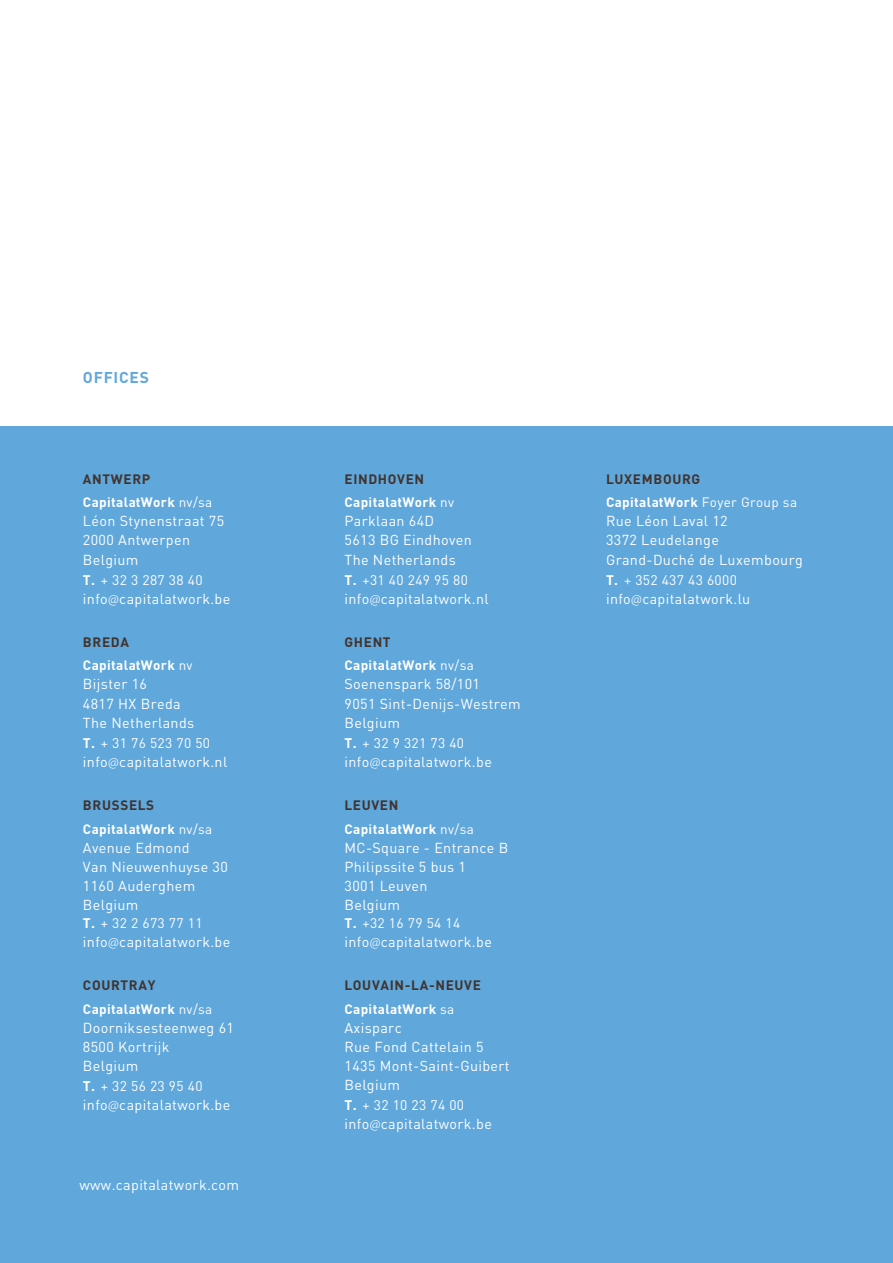
<style>
.page{position:relative;width:893px;height:1263px;background:#fff}
.page>*{position:absolute;margin:0;border:0;box-sizing:border-box;transform-origin:0 0}
.t1{font:700 15.6px "DIN";letter-spacing:.05em;color:#60a7db}
.t2{font:14.25px/19px "DIN";letter-spacing:.025em;color:#fff}
.t3{font:13.8px "DIN";letter-spacing:.025em;color:#fff}
.t4{font:700 13.5px/23.4px "DIN";letter-spacing:.025em;color:#fff}
.t5{font:700 13.5px/23.4px "DIN";letter-spacing:.035em;color:#42332d}
.s1{color:#42332d}
.s2{font-weight:400}
.s3{font-weight:700}
.s4{font-family:"Myriad Pro";font-weight:300;font-size:15px}
.s5{color:#fff}
.s6{font-weight:400;color:#fff}
</style>
<div class="page">
<div style="left:0;top:426px;width:893px;height:837px;background:#60a7db"></div>
<p class="t1" style="left:83px;top:367px;width:67px">OFFICES</p>
<p class="t4" style="left:83px;top:467px;width:131px"><span class="s1">ANTWERP<br></span>CapitalatWork <span class="s2">nv/sa</span></p>
<p class="t2" style="left:83px;top:511px;width:143px">Léon Stynenstraat 75<br>2000 Antwerpen<br>Belgium</p>
<p class="t3" style="left:83px;top:571px;width:121px"><span class="s3">T.</span> + 32 3 287 38 40</p>
<p class="t2" style="left:83px;top:589px;width:149px">info<span class="s4">@</span>capitalatwork.be</p>
<p class="t4" style="left:83px;top:630px;width:111px"><span class="s1">BREDA<br></span>CapitalatWork <span class="s2">nv</span></p>
<p class="t2" style="left:83px;top:674px;width:113px">Bijster 16<br>4817 HX Breda<br>The Netherlands</p>
<p class="t3" style="left:83px;top:734px;width:129px"><span class="s3">T.</span> + 31 76 523 70 50</p>
<p class="t2" style="left:83px;top:752px;width:146px">info<span class="s4">@</span>capitalatwork.nl</p>
<p class="t4" style="left:83px;top:793px;width:131px"><span class="s1">BRUSSELS<br></span>CapitalatWork <span class="s2">nv/sa</span></p>
<p class="t2" style="left:83px;top:838px;width:146px">Avenue Edmond<br>Van Nieuwenhuyse 30<br>1160 Auderghem<br>Belgium</p>
<p class="t3" style="left:83px;top:914px;width:121px"><span class="s3">T.</span> + 32 2 673 77 11</p>
<p class="t2" style="left:83px;top:932px;width:149px">info<span class="s4">@</span>capitalatwork.be</p>
<p class="t4" style="left:83px;top:973px;width:131px"><span class="s1">COURTRAY<br></span>CapitalatWork <span class="s2">nv/sa</span></p>
<p class="t2" style="left:83px;top:1018px;width:153px">Doorniksesteenweg 61<br>8500 Kortrijk<br>Belgium</p>
<p class="t3" style="left:83px;top:1077px;width:121px"><span class="s3">T.</span> + 32 56 23 95 40</p>
<p class="t2" style="left:83px;top:1095px;width:149px">info<span class="s4">@</span>capitalatwork.be</p>
<p class="t2" style="left:79px;top:1175px;width:161px">www.capitalatwork.com</p>
<p class="t4" style="left:344px;top:467px;width:111px"><span class="s1">EINDHOVEN<br></span>CapitalatWork <span class="s2">nv</span></p>
<p class="t2" style="left:344px;top:511px;width:129px">Parklaan 64D<br>5613 BG Eindhoven<br>The Netherlands</p>
<p class="t3" style="left:344px;top:571px;width:125px"><span class="s3">T.</span> +31 40 249 95 80</p>
<p class="t2" style="left:344px;top:589px;width:146px">info<span class="s4">@</span>capitalatwork.nl</p>
<p class="t4" style="left:344px;top:630px;width:131px"><span class="s1">GHENT<br></span>CapitalatWork <span class="s2">nv/sa</span></p>
<p class="t2" style="left:344px;top:674px;width:178px">Soenenspark 58/101<br>9051 Sint-Denijs-Westrem<br>Belgium</p>
<p class="t3" style="left:344px;top:734px;width:121px"><span class="s3">T.</span> + 32 9 321 73 40</p>
<p class="t2" style="left:344px;top:752px;width:149px">info<span class="s4">@</span>capitalatwork.be</p>
<p class="t4" style="left:344px;top:793px;width:131px"><span class="s1">LEUVEN<br></span>CapitalatWork <span class="s2">nv/sa</span></p>
<p class="t2" style="left:344px;top:838px;width:165px">MC-Square - Entrance B<br>Philipssite 5 bus 1<br>3001 Leuven<br>Belgium</p>
<p class="t3" style="left:344px;top:914px;width:117px"><span class="s3">T.</span> +32 16 79 54 14</p>
<p class="t2" style="left:344px;top:932px;width:149px">info<span class="s4">@</span>capitalatwork.be</p>
<p class="t5" style="left:344px;top:973px;width:138px">LOUVAIN-LA-NEUVE<br><span class="s5">CapitalatWork</span> <span class="s6">sa</span></p>
<p class="t2" style="left:344px;top:1018px;width:167px">Axisparc<br>Rue Fond Cattelain 5<br>1435 Mont-Saint-Guibert<br>Belgium</p>
<p class="t3" style="left:344px;top:1096px;width:121px"><span class="s3">T.</span> + 32 10 23 74 00</p>
<p class="t2" style="left:344px;top:1114px;width:149px">info<span class="s4">@</span>capitalatwork.be</p>
<p class="t4" style="left:606px;top:467px;width:193px"><span class="s1">LUXEMBOURG<br></span>CapitalatWork <span class="s2">Foyer Group sa</span></p>
<p class="t2" style="left:606px;top:511px;width:198px">Rue Léon Laval 12<br>3372 Leudelange<br>Grand-Duché de Luxembourg</p>
<p class="t3" style="left:606px;top:571px;width:132px"><span class="s3">T.</span> + 352 437 43 6000</p>
<p class="t2" style="left:606px;top:589px;width:146px">info<span class="s4">@</span>capitalatwork.lu</p>
</div>
